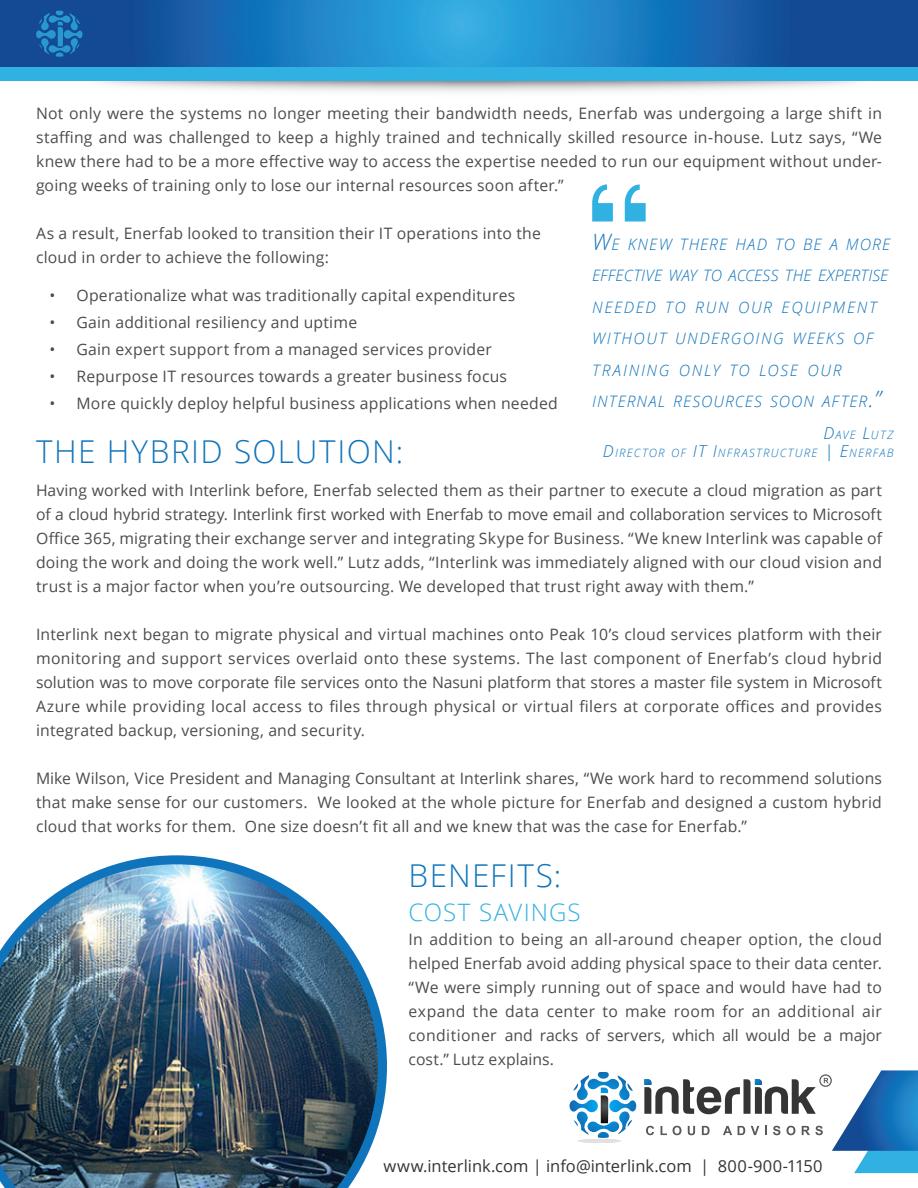
<style>
.page{position:relative;width:918px;height:1188px;background:#fff}
.page>*{position:absolute;margin:0;border:0;box-sizing:border-box;transform-origin:0 0}
.t1{font:300 31.5px "Open Sans";letter-spacing:.045em;color:#1074bc}
.t2{font:300 24px "Open Sans";letter-spacing:.045em;color:#30b1e2}
.t3{font:16.5px "Open Sans";color:#333434}
.t4{font:15.75px/24px "Open Sans";letter-spacing:.015em;color:#4b4c4d;text-align:justify}
.t5{font:italic 300 15.75px/31.5px "Open Sans";letter-spacing:.08em;color:#1074bc}
.t6{font:italic 300 11.55px/18px "Open Sans";letter-spacing:.105em;color:#1074bc;text-align:right}
.s1{font-size:22.5px}
.s2{font-size:16.5px}
</style>
<div class="page">
<svg style="left:592px;top:185px;width:54px;height:37px"></svg>
<img style="left:71px;top:80px;width:798px;height:12px">
<div style="left:0;top:0;width:918px;height:80px;background:#30b1e2"></div>
<svg style="left:0;top:0;width:918px;height:67px;background:#1b70b5"></svg>
<hr style="left:577px;top:1139px;width:45px;height:4px;background:#ebebeb;border-radius:50%">
<hr style="left:577px;top:1139px;width:44px;height:4px;background:#e9e9e9;border-radius:50%">
<hr style="left:578px;top:1139px;width:43px;height:4px;background:#e1e1e1;border-radius:50%">
<hr style="left:583px;top:1139px;width:33px;height:3px;background:#000;border-radius:50%">
<hr style="left:584px;top:1140px;width:31px;height:2px;background:#000;border-radius:50%">
<svg style="left:570px;top:1072px;width:67px;height:66px"></svg>
<svg style="left:644px;top:1070px;width:274px;height:103px"></svg>
<svg style="left:36px;top:11px;width:47px;height:46px;background:#1c69ab"></svg>
<img style="left:0;top:855px;width:387px;height:333px">
<p class="t4" style="left:36px;top:101px;width:848px">Not only were the systems no longer meeting their bandwidth needs, Enerfab was undergoing a large shift in staffing and was challenged to keep a highly trained and technically skilled resource in-house. Lutz says, “We knew there had to be a more effective way to access the expertise needed to run our equipment without under&shy;going weeks of training only to lose our internal resources soon after.”</p>
<p class="t4" style="left:36px;top:221px;width:507px">As a result, Enerfab looked to transition their IT operations into the cloud in order to achieve the following:</p>
<p class="t4" style="left:50px;top:283px;width:467px">• Operationalize what was traditionally capital expenditures</p>
<p class="t4" style="left:50px;top:310px;width:309px">• Gain additional resiliency and uptime</p>
<p class="t4" style="left:50px;top:337px;width:444px">• Gain expert support from a managed services provider</p>
<p class="t4" style="left:50px;top:364px;width:459px">• Repurpose IT resources towards a greater business focus</p>
<p class="t4" style="left:50px;top:391px;width:510px">• More quickly deploy helpful business applications when needed</p>
<p class="t1" style="left:36px;top:430px;width:369px">THE HYBRID SOLUTION:</p>
<p class="t4" style="left:36px;top:478px;width:848px">Having worked with Interlink before, Enerfab selected them as their partner to execute a cloud migration as part of a cloud hybrid strategy. Interlink first worked with Enerfab to move email and collaboration services to Microsoft Office 365, migrating their exchange server and integrating Skype for Business. “We knew Interlink was capable of doing the work and doing the work well.” Lutz adds, “Interlink was immediately aligned with our cloud vision and trust is a major factor when you’re outsourcing. We developed that trust right away with them.”</p>
<p class="t4" style="left:36px;top:622px;width:848px">Interlink next began to migrate physical and virtual machines onto Peak 10’s cloud services platform with their monitoring and support services overlaid onto these systems. The last component of Enerfab’s cloud hybrid solution was to move corporate file services onto the Nasuni platform that stores a master file system in Microsoft Azure while providing local access to files through physical or virtual filers at corporate offices and provides integrated backup, versioning, and security.</p>
<p class="t4" style="left:36px;top:766px;width:847px">Mike Wilson, Vice President and Managing Consultant at Interlink shares, “We work hard to recommend solutions that make sense for our customers. We looked at the whole picture for Enerfab and designed a custom hybrid cloud that works for them. One size doesn’t fit all and we knew that was the case for Enerfab.”</p>
<p class="t1" style="left:409px;top:854px;width:154px">BENEFITS:</p>
<p class="t2" style="left:409px;top:896px;width:173px">COST SAVINGS</p>
<p class="t4" style="left:409px;top:927px;width:475px">In addition to being an all-around cheaper option, the cloud helped Enerfab avoid adding physical space to their data center. “We were simply running out of space and would have had to expand the data center to make room for an additional air conditioner and racks of servers, which all would be a major cost.” Lutz explains.</p>
<p class="t5" style="left:592px;top:228px;width:300px"><span class="s1">W</span>E KNEW THERE HAD TO BE A MORE<br>EFFECTIVE WAY TO ACCESS THE EXPERTISE<br>NEEDED TO RUN OUR EQUIPMENT<br>WITHOUT UNDERGOING WEEKS OF<br>TRAINING ONLY TO LOSE OUR<br>INTERNAL RESOURCES SOON AFTER<span class="s1">.”</span></p>
<p class="t6" style="left:603px;top:425px;width:292px"><span class="s2">D</span>AVE <span class="s2">L</span>UTZ<br><span class="s2">D</span>IRECTOR OF <span class="s2">IT I</span>NFRASTRUCTURE <span class="s2">| E</span>NERFAB</p>
<p class="t3" style="left:383px;top:1155px;width:441px">www.interlink.com | info@interlink.com | 800-900-1150</p>
</div>
